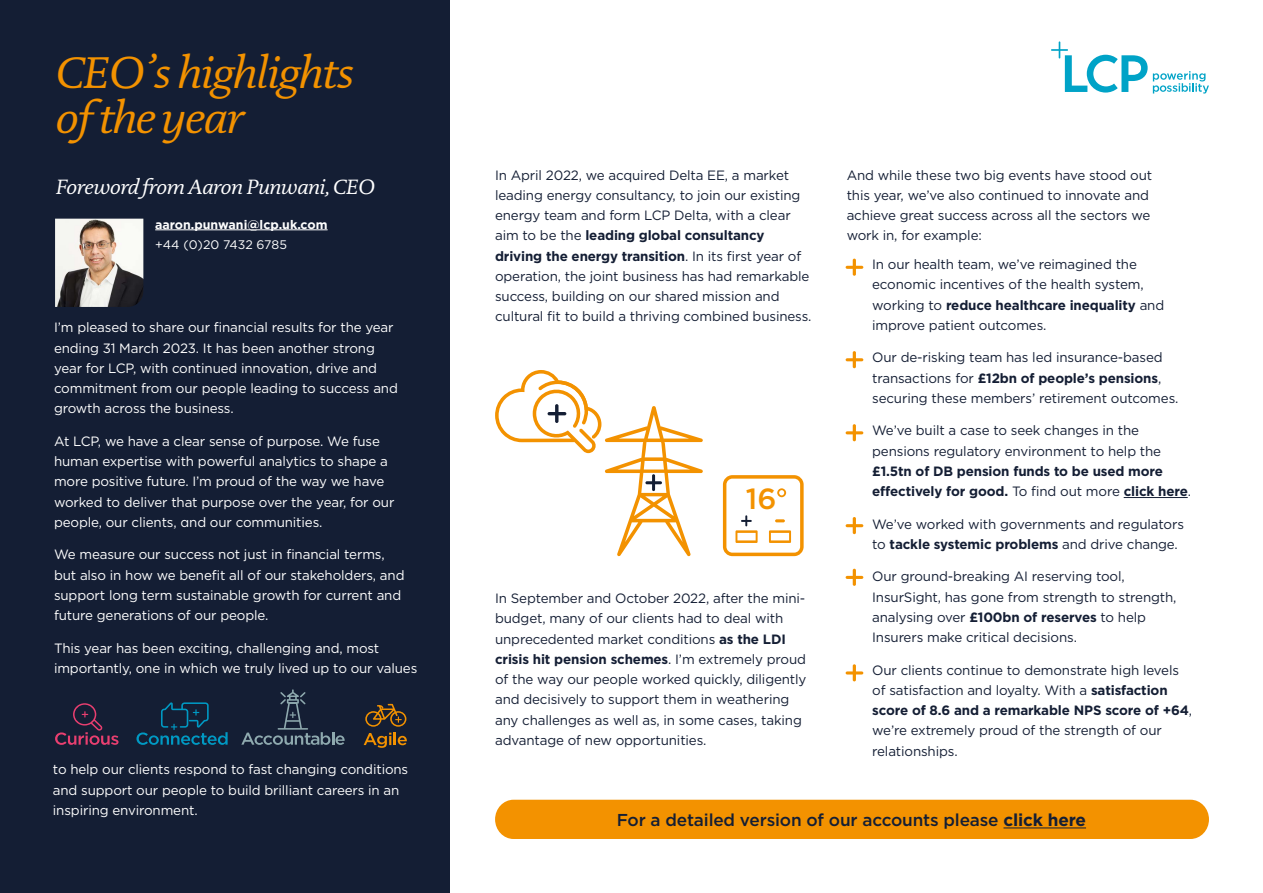
<style>
.page{position:relative;width:1263px;height:893px;background:#fff}
.page>*{position:absolute;margin:0;border:0;box-sizing:border-box;transform-origin:0 0}
.t1{font:italic 45px/45px "DTL Documenta TOT";letter-spacing:-.03em;color:#f39200}
.t2{font:500 29.1px "Gotham";color:#f39200}
.t3{font:italic 21px "DTL Documenta TOT";letter-spacing:-.025em;color:#fff}
.t4{font:500 17.25px "Gotham";letter-spacing:-.01em;color:#141e34}
.t5{font:13.5px/20.2px "Gotham";letter-spacing:-.01em;color:#141e34}
.t6{font:13.5px/20.2px "Gotham";letter-spacing:-.01em;color:#fff}
.t7{font:700 13.5px/20.2px "Gotham";letter-spacing:-.01em;color:#141e34}
.t8{font:700 12.45px "Gotham";color:#fff}
.t9{font:12.45px "Gotham";color:#fff}
.s1{font-weight:700}
.s2{font-weight:400}
</style>
<div class="page">
<div style="left:0;top:0;width:450px;height:893px;background:#141e34"></div>
<img style="left:55px;top:219px;width:88px;height:88px">
<hr style="left:155px;top:229px;width:173px;height:1px;background:#fff">
<div style="left:495px;top:800px;width:714px;height:39px;background:#f39200;border-radius:19px"></div>
<hr style="left:1003px;top:827px;width:83px;height:1px;background:#141e34">
<svg style="left:364px;top:733px;width:43px;height:15px"></svg>
<svg style="left:365px;top:704px;width:41px;height:23px"></svg>
<svg style="left:241px;top:689px;width:104px;height:56px"></svg>
<svg style="left:55px;top:703px;width:64px;height:42px"></svg>
<svg style="left:136px;top:702px;width:92px;height:43px"></svg>
<svg style="left:723px;top:475px;width:81px;height:81px"></svg>
<svg style="left:495px;top:370px;width:208px;height:186px"></svg>
<hr style="left:1124px;top:497px;width:64px;height:1px;background:#141e34">
<svg style="left:846px;top:259px;width:17px;height:17px"></svg>
<svg style="left:846px;top:351px;width:17px;height:17px"></svg>
<svg style="left:846px;top:424px;width:17px;height:17px"></svg>
<svg style="left:846px;top:517px;width:17px;height:17px"></svg>
<svg style="left:846px;top:569px;width:17px;height:17px"></svg>
<svg style="left:846px;top:664px;width:17px;height:17px"></svg>
<svg style="left:1153px;top:71px;width:56px;height:23px"></svg>
<svg style="left:1051px;top:41px;width:96px;height:52px"></svg>
<h1 class="t1" style="left:55px;top:50px;width:300px">CEO’s highlights of the year</h1>
<h3 class="t3" style="left:55px;top:174px;width:322px">Foreword from Aaron Punwani, CEO</h3>
<p class="t8" style="left:155px;top:216px;width:174px">aaron.punwani@lcp.uk.com</p>
<p class="t9" style="left:155px;top:237px;width:133px">+44 (0)20 7432 6785</p>
<p class="t6" style="left:54px;top:317px;width:345px">I’m pleased to share our financial results for the year ending 31 March 2023. It has been another strong year for LCP, with continued innovation, drive and commitment from our people leading to success and growth across the business.</p>
<p class="t6" style="left:54px;top:431px;width:342px">At LCP, we have a clear sense of purpose. We fuse human expertise with powerful analytics to shape a more positive future. I’m proud of the way we have worked to deliver that purpose over the year, for our people, our clients, and our communities.</p>
<p class="t6" style="left:54px;top:544px;width:352px">We measure our success not just in financial terms, but also in how we benefit all of our stakeholders, and support long term sustainable growth for current and future generations of our people.</p>
<p class="t6" style="left:54px;top:637px;width:365px">This year has been exciting, challenging and, most importantly, one in which we truly lived up to our values</p>
<p class="t6" style="left:53px;top:759px;width:357px">to help our clients respond to fast changing conditions and support our people to build brilliant careers in an inspiring environment.</p>
<p class="t5" style="left:495px;top:164px;width:318px">In April 2022, we acquired Delta EE, a market leading energy consultancy, to join our existing energy team and form LCP Delta, with a clear aim to be the <span class="s1">leading global consultancy driving the energy transition</span>. In its first year of operation, the joint business has had remarkable success, building on our shared mission and cultural fit to build a thriving combined business.</p>
<h2 class="t2" style="left:746px;top:480px;width:32px">16</h2>
<p class="t5" style="left:495px;top:588px;width:313px">In September and October 2022, after the mini&shy;budget, many of our clients had to deal with unprecedented market conditions <span class="s1">as the LDI crisis hit pension schemes</span>. I’m extremely proud of the way our people worked quickly, diligently and decisively to support them in weathering any challenges as well as, in some cases, taking advantage of new opportunities.</p>
<p class="t5" style="left:847px;top:164px;width:307px">And while these two big events have stood out this year, we’ve also continued to innovate and achieve great success across all the sectors we work in, for example:</p>
<p class="t5" style="left:872px;top:254px;width:294px">In our health team, we’ve reimagined the economic incentives of the health system, working to <span class="s1">reduce healthcare inequality</span> and improve patient outcomes.</p>
<p class="t5" style="left:872px;top:347px;width:308px">Our de-risking team has led insurance-based transactions for <span class="s1">£12bn of people’s pensions</span>, securing these members’ retirement outcomes.</p>
<p class="t5" style="left:872px;top:420px;width:291px">We’ve built a case to seek changes in the pensions regulatory environment to help the</p>
<p class="t7" style="left:872px;top:461px;width:320px">£1.5tn of DB pension funds to be used more effectively for good. <span class="s2">To find out more</span> click here<span class="s2">.</span></p>
<p class="t5" style="left:872px;top:513px;width:313px">We’ve worked with governments and regulators to <span class="s1">tackle systemic problems</span> and drive change.</p>
<p class="t5" style="left:872px;top:566px;width:306px">Our ground-breaking AI reserving tool, InsurSight, has gone from strength to strength, analysing over <span class="s1">£100bn of reserves</span> to help Insurers make critical decisions.</p>
<p class="t5" style="left:872px;top:659px;width:321px">Our clients continue to demonstrate high levels of satisfaction and loyalty. With a <span class="s1">satisfaction score of 8.6 and a remarkable NPS score of +64</span>, we’re extremely proud of the strength of our relationships.</p>
<p class="t4" style="left:617px;top:809px;width:471px">For a detailed version of our accounts please <span class="s1">click here</span></p>
</div>
